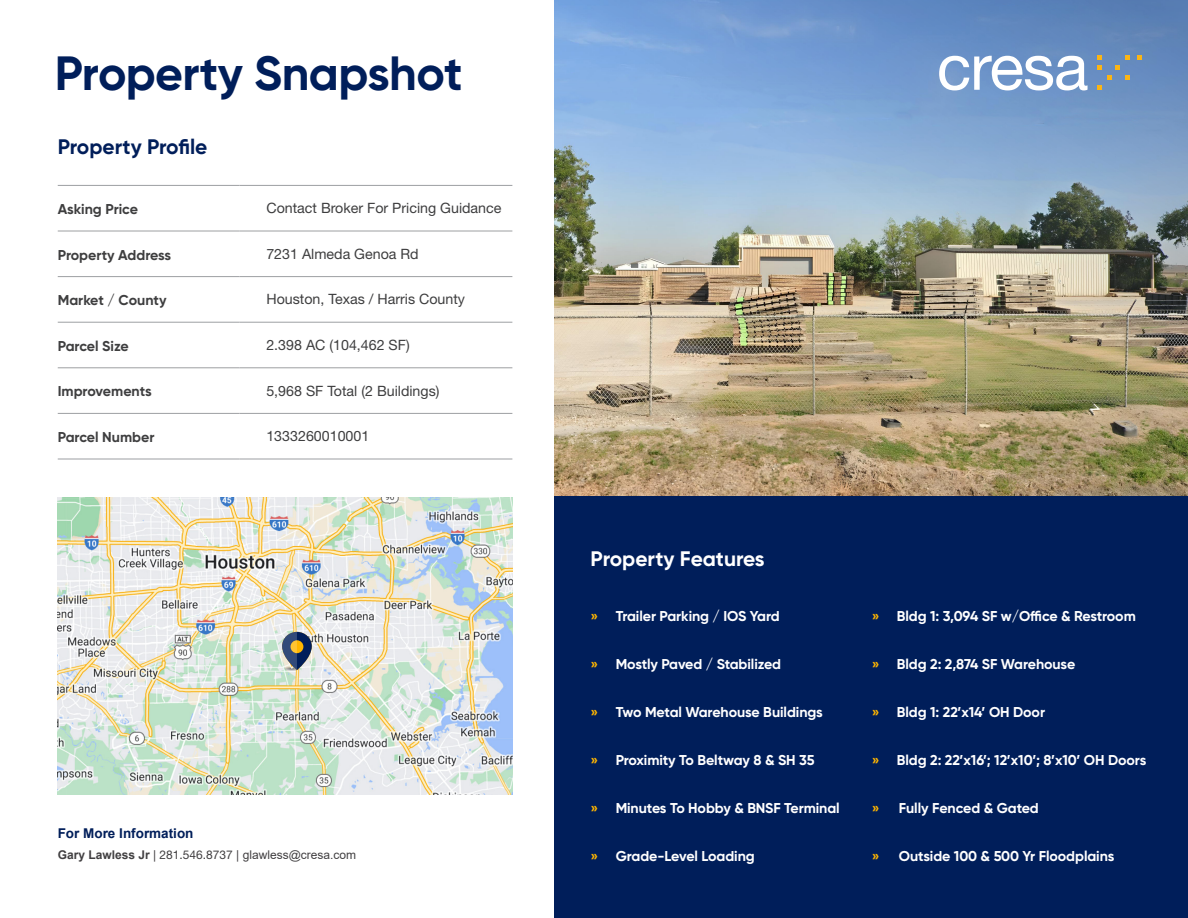
<style>
.page{position:relative;width:1188px;height:918px;background:#fff}
.page>*{position:absolute;margin:0;border:0;box-sizing:border-box;transform-origin:0 0}
.Big_Data_63_60_Caps_Sans{font:700 48px "Gilroy";letter-spacing:-.01em;color:#001e5a}
.t1{font:700 21px "Gilroy";color:#fff}
.t2{font:700 21px "Gilroy";color:#001e5a}
.Body_Text_1{font:700 14.25px "Gilroy";letter-spacing:-.005em;color:#fff}
.t3{font:14.25px "Helvetica Neue LT Std";color:#3e3e3f}
.t4{font:700 14.25px "Gilroy";color:#3e3e3f}
.t5{font:700 13.5px "Arial";color:#001e5a}
.Text_White{font:12px "Arial";color:#413f41}
.s1{font-weight:700}
.s2{font-family:"Helvetica Neue LT Std"}
.s3{color:#ffb600}
</style>
<div class="page">
<div style="left:554px;top:491px;width:634px;height:427px;background:#001e5a"></div>
<img style="left:365px;top:0;width:823px;height:496px">
<svg style="left:939px;top:56px;width:149px;height:34px"></svg>
<svg style="left:1097px;top:56px;width:33px;height:34px"></svg>
<svg style="left:1137px;top:56px;width:5px;height:4px"></svg>
<img style="left:58px;top:497px;width:454px;height:298px">
<svg style="left:282px;top:632px;width:30px;height:38px"></svg>
<div style="left:291px;top:640px;width:12px;height:13px;background:#ffb600;border-radius:50%"></div>
<svg style="left:282px;top:632px;width:15px;height:38px"></svg>
<hr style="left:58px;top:185px;width:181px;height:1px;background:#9d9fa2">
<hr style="left:239px;top:185px;width:273px;height:1px;background:#9d9fa2">
<hr style="left:58px;top:231px;width:181px;height:1px;background:#9d9fa2">
<hr style="left:239px;top:231px;width:273px;height:1px;background:#9d9fa2">
<hr style="left:58px;top:276px;width:181px;height:1px;background:#9d9fa2">
<hr style="left:239px;top:276px;width:273px;height:1px;background:#9d9fa2">
<hr style="left:58px;top:322px;width:181px;height:1px;background:#9d9fa2">
<hr style="left:239px;top:322px;width:273px;height:1px;background:#9d9fa2">
<hr style="left:58px;top:368px;width:181px;height:1px;background:#9d9fa2">
<hr style="left:239px;top:368px;width:273px;height:1px;background:#9d9fa2">
<hr style="left:58px;top:413px;width:181px;height:1px;background:#9d9fa2">
<hr style="left:239px;top:413px;width:273px;height:1px;background:#9d9fa2">
<hr style="left:58px;top:459px;width:181px;height:1px;background:#9d9fa2">
<hr style="left:239px;top:459px;width:273px;height:1px;background:#9d9fa2">
<p class="Big_Data_63_60_Caps_Sans" style="left:55px;top:43px;width:409px">Property Snapshot</p>
<p class="t2" style="left:58px;top:134px;width:151px">Property Profile</p>
<p class="t4" style="left:58px;top:200px;width:82px">Asking Price</p>
<p class="t3" style="left:266px;top:200px;width:237px">Contact Broker For Pricing Guidance</p>
<p class="t4" style="left:58px;top:246px;width:115px">Property Address</p>
<p class="t3" style="left:266px;top:245px;width:154px">7231 Almeda Genoa Rd</p>
<p class="t4" style="left:58px;top:291px;width:110px">Market / County</p>
<p class="t3" style="left:266px;top:291px;width:200px">Houston, Texas / Harris County</p>
<p class="t4" style="left:58px;top:337px;width:72px">Parcel Size</p>
<p class="t3" style="left:266px;top:337px;width:145px">2.398 AC (104,462 SF)</p>
<p class="t4" style="left:58px;top:382px;width:95px">Improvements</p>
<p class="t3" style="left:266px;top:382px;width:175px">5,968 SF Total (2 Buildings)</p>
<p class="t4" style="left:58px;top:428px;width:98px">Parcel Number</p>
<p class="t3" style="left:266px;top:428px;width:104px">1333260010001</p>
<p class="t5" style="left:58px;top:823px;width:137px">For More Information</p>
<p class="Text_White" style="left:58px;top:846px;width:300px"><span class="s1">Gary Lawless Jr</span> | <span class="s2">281.546.8737</span> | glawless@cresa.com</p>
<p class="t1" style="left:591px;top:546px;width:176px">Property Features</p>
<p class="Body_Text_1" style="left:591px;top:607px;width:191px"><span class="s3">»</span> Trailer Parking / IOS Yard</p>
<p class="Body_Text_1" style="left:591px;top:655px;width:192px"><span class="s3">»</span> Mostly Paved / Stabilized</p>
<p class="Body_Text_1" style="left:591px;top:703px;width:234px"><span class="s3">»</span> Two Metal Warehouse Buildings</p>
<p class="Body_Text_1" style="left:591px;top:751px;width:226px"><span class="s3">»</span> Proximity To Beltway 8 &amp; SH 35</p>
<p class="Body_Text_1" style="left:591px;top:799px;width:251px"><span class="s3">»</span> Minutes To Hobby &amp; BNSF Terminal</p>
<p class="Body_Text_1" style="left:591px;top:847px;width:166px"><span class="s3">»</span> Grade-Level Loading</p>
<p class="Body_Text_1" style="left:872px;top:607px;width:265px"><span class="s3">»</span> Bldg 1: 3,094 SF w/Office &amp; Restroom</p>
<p class="Body_Text_1" style="left:872px;top:655px;width:205px"><span class="s3">»</span> Bldg 2: 2,874 SF Warehouse</p>
<p class="Body_Text_1" style="left:872px;top:703px;width:175px"><span class="s3">»</span> Bldg 1: 22’x14’ OH Door</p>
<p class="Body_Text_1" style="left:872px;top:751px;width:276px"><span class="s3">»</span> Bldg 2: 22’x16’; 12’x10’; 8’x10’ OH Doors</p>
<p class="Body_Text_1" style="left:872px;top:799px;width:168px"><span class="s3">»</span> Fully Fenced &amp; Gated</p>
<p class="Body_Text_1" style="left:872px;top:847px;width:244px"><span class="s3">»</span> Outside 100 &amp; 500 Yr Floodplains</p>
</div>
